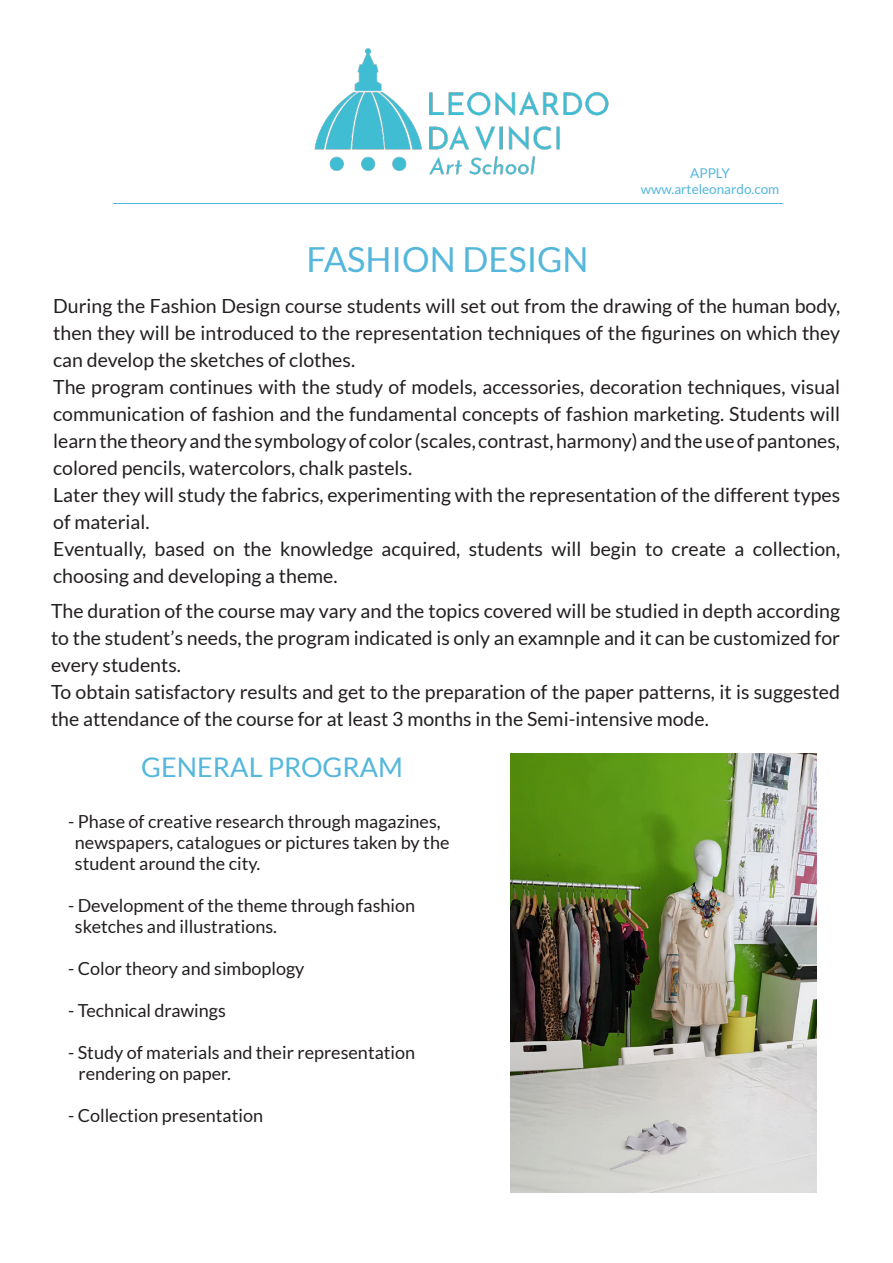
<style>
.page{position:relative;width:893px;height:1263px;background:#fff}
.page>*{position:absolute;margin:0;border:0;box-sizing:border-box;transform-origin:0 0}
.t1{font:34.5px "Lato";color:#54b7db}
.t2{font:27px "Lato";color:#54b7db}
.t3{font:19.5px/27px "Lato";color:#231f20;text-align:justify}
.t4{font:18px "Lato";color:#231f20}
.t5{font:13.5px "Lato";color:#54b7db}
</style>
<div class="page">
<img style="left:314px;top:48px;width:295px;height:127px">
<hr style="left:113px;top:203px;width:669px;height:1px;background:#54b7db">
<img style="left:510px;top:753px;width:306px;height:439px">
<p class="t5" style="left:690px;top:166px;width:41px">APPLY</p>
<p class="t5" style="left:641px;top:182px;width:140px">www.arteleonardo.com</p>
<p class="t1" style="left:306px;top:240px;width:284px">FASHION DESIGN</p>
<p class="t3" style="left:53px;top:293px;width:788px">During the Fashion Design course students will set out from the drawing of the human body, then they will be introduced to the representation techniques of the figurines on which they can develop the sketches of clothes.</p>
<p class="t3" style="left:53px;top:374px;width:788px">The program continues with the study of models, accessories, decoration techniques, visual communication of fashion and the fundamental concepts of fashion marketing. Students will learn the theory and the symbology of color (scales, contrast, harmony) and the use of pantones, colored pencils, watercolors, chalk pastels.</p>
<p class="t3" style="left:53px;top:482px;width:788px">Later they will study the fabrics, experimenting with the representation of the different types of material.</p>
<p class="t3" style="left:53px;top:536px;width:788px">Eventually, based on the knowledge acquired, students will begin to create a collection, choosing and developing a theme.</p>
<p class="t3" style="left:51px;top:598px;width:791px">The duration of the course may vary and the topics covered will be studied in depth according to the student’s needs, the program indicated is only an examnple and it can be customized for every students.</p>
<p class="t3" style="left:51px;top:679px;width:791px">To obtain satisfactory results and get to the preparation of the paper patterns, it is suggested the attendance of the course for at least 3 months in the Semi-intensive mode.</p>
<p class="t2" style="left:141px;top:753px;width:263px">GENERAL PROGRAM</p>
<p class="t4" style="left:68px;top:811px;width:374px">- Phase of creative research through magazines,</p>
<p class="t4" style="left:75px;top:832px;width:376px">newspapers, catalogues or pictures taken by the</p>
<p class="t4" style="left:75px;top:853px;width:187px">student around the city.</p>
<p class="t4" style="left:68px;top:895px;width:349px">- Development of the theme through fashion</p>
<p class="t4" style="left:75px;top:916px;width:204px">sketches and illustrations.</p>
<p class="t4" style="left:68px;top:958px;width:238px">- Color theory and simboplogy</p>
<p class="t4" style="left:68px;top:1000px;width:159px">- Technical drawings</p>
<p class="t4" style="left:68px;top:1042px;width:349px">- Study of materials and their representation</p>
<p class="t4" style="left:78px;top:1063px;width:154px">rendering on paper.</p>
<p class="t4" style="left:68px;top:1105px;width:196px">- Collection presentation</p>
</div>
